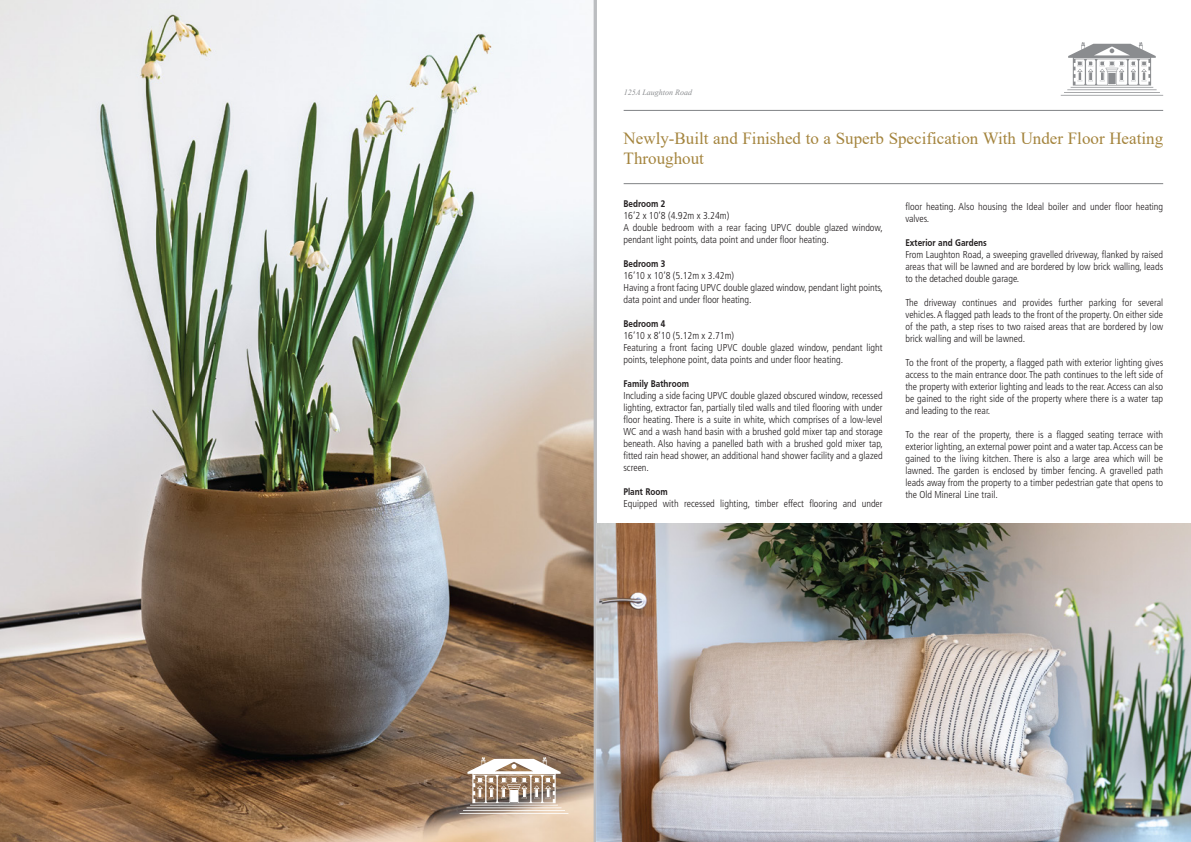
<style>
.page{position:relative;width:1191px;height:842px;background:#fff}
.page>*{position:absolute;margin:0;border:0;box-sizing:border-box;transform-origin:0 0}
.t1{font:17px/20.4px "Times New Roman";color:#a4843d}
.t2{font:300 condensed 10px/12px "Frutiger LT Std";color:#231f20;text-align:justify}
.t3{font:700 10px "Frutiger Cnd";color:#231f20}
.t4{font:italic 8px "Times New Roman";color:#8a8c8f}
</style>
<div class="page">
<img style="left:0;top:0;width:594px;height:842px">
<hr style="left:623px;top:183px;width:540px;height:1px;background:#808285">
<svg style="left:1060px;top:42px;width:103px;height:54px"></svg>
<hr style="left:594px;top:0;width:3px;height:842px;background:#bbbdc0">
<svg style="left:459px;top:757px;width:109px;height:57px"></svg>
<hr style="left:623px;top:110px;width:540px;height:1px;background:#808285">
<img style="left:596px;top:523px;width:595px;height:319px">
<p class="t4" style="left:624px;top:87px;width:70px">125A Laughton Road</p>
<h1 class="t1" style="left:623px;top:128px;width:541px">Newly-Built and Finished to a Superb Specification With Under Floor Heating<br>Throughout</h1>
<p class="t2" style="left:905px;top:201px;width:259px">floor heating. Also housing the Ideal boiler and under floor heating valves.</p>
<p class="t3" style="left:905px;top:237px;width:83px">Exterior and Gardens</p>
<p class="t2" style="left:905px;top:249px;width:259px">From Laughton Road, a sweeping gravelled driveway, flanked by raised areas that will be lawned and are bordered by low brick walling, leads to the detached double garage.</p>
<p class="t2" style="left:905px;top:297px;width:259px">The driveway continues and provides further parking for several vehicles. A flagged path leads to the front of the property. On either side of the path, a step rises to two raised areas that are bordered by low brick walling and will be lawned.</p>
<p class="t2" style="left:905px;top:357px;width:259px">To the front of the property, a flagged path with exterior lighting gives access to the main entrance door. The path continues to the left side of the property with exterior lighting and leads to the rear. Access can also be gained to the right side of the property where there is a water tap and leading to the rear.</p>
<p class="t2" style="left:905px;top:429px;width:259px">To the rear of the property, there is a flagged seating terrace with exterior lighting, an external power point and a water tap. Access can be gained to the living kitchen. There is also a large area which will be lawned. The garden is enclosed by timber fencing. A gravelled path leads away from the property to a timber pedestrian gate that opens to the Old Mineral Line trail.</p>
<p class="t3" style="left:623px;top:198px;width:44px">Bedroom 2</p>
<p class="t2" style="left:623px;top:210px;width:261px;text-align:left">16’2 x 10’8 (4.92m x 3.24m)<br>A double bedroom with a rear facing UPVC double glazed window, pendant light points, data point and under floor heating.</p>
<p class="t3" style="left:623px;top:258px;width:44px">Bedroom 3</p>
<p class="t2" style="left:623px;top:270px;width:261px;text-align:left">16’10 x 10’8 (5.12m x 3.42m)<br>Having a front facing UPVC double glazed window, pendant light points, data point and under floor heating.</p>
<p class="t3" style="left:623px;top:318px;width:44px">Bedroom 4</p>
<p class="t2" style="left:623px;top:330px;width:261px;text-align:left">16’10 x 8’10 (5.12m x 2.71m)<br>Featuring a front facing UPVC double glazed window, pendant light points, telephone point, data points and under floor heating.</p>
<p class="t3" style="left:623px;top:378px;width:67px">Family Bathroom</p>
<p class="t2" style="left:623px;top:390px;width:261px">Including a side facing UPVC double glazed obscured window, recessed lighting, extractor fan, partially tiled walls and tiled flooring with under floor heating. There is a suite in white, which comprises of a low-level WC and a wash hand basin with a brushed gold mixer tap and storage beneath. Also having a panelled bath with a brushed gold mixer tap, fitted rain head shower, an additional hand shower facility and a glazed screen.</p>
<p class="t3" style="left:623px;top:486px;width:46px">Plant Room</p>
<p class="t2" style="left:623px;top:498px;width:261px">Equipped with recessed lighting, timber effect flooring and under</p>
</div>
